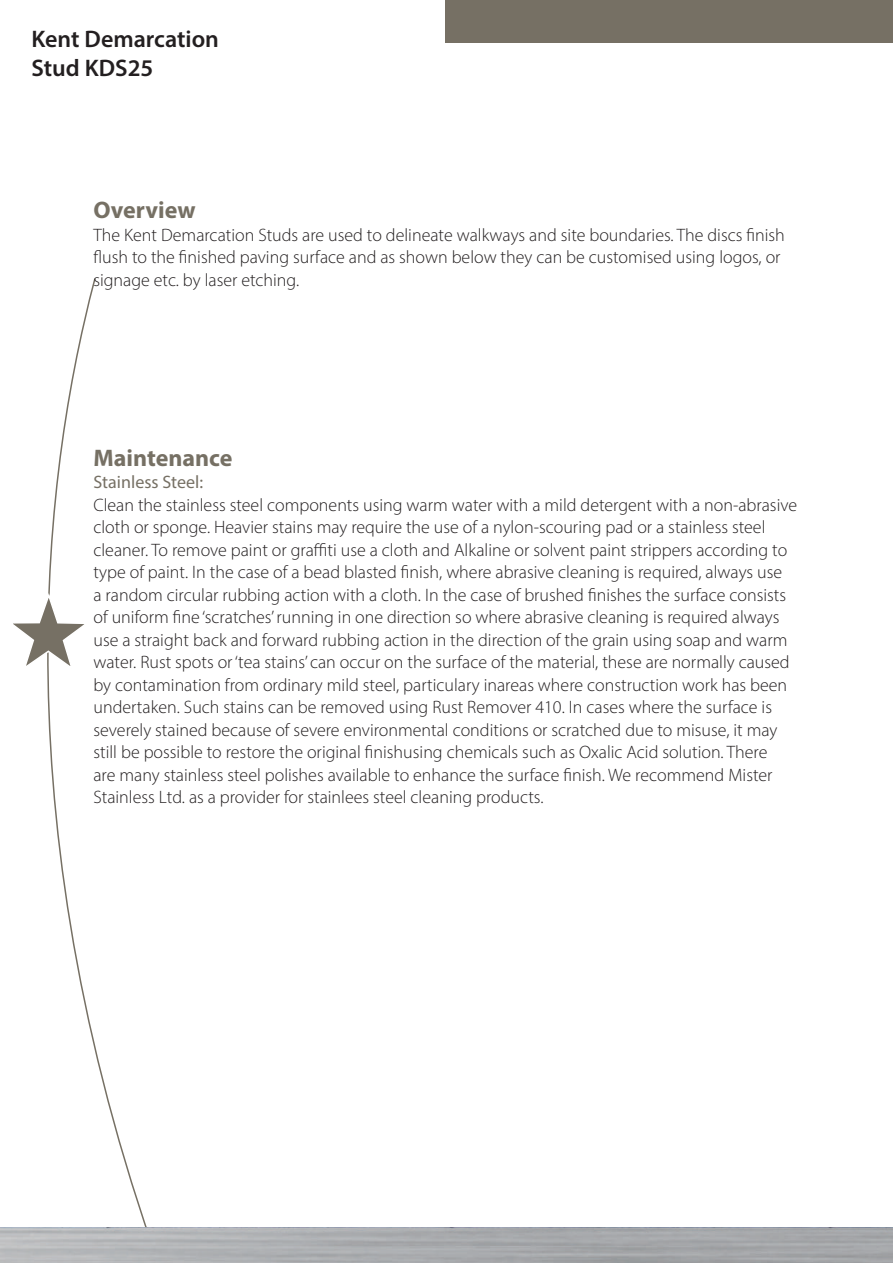
<style>
.page{position:relative;width:893px;height:1263px;background:#fff}
.page>*{position:absolute;margin:0;border:0;box-sizing:border-box;transform-origin:0 0}
.t1{font:600 24px/28.8px "Myriad Pro";color:#231f20}
.t2{font:700 24px "Myriad Pro";color:#767064}
.t3{font:300 18px/22.5px "Myriad Pro";color:#231f20}
.t4{font:18px "Myriad Pro";color:#767064}
</style>
<div class="page">
<div style="left:445px;top:0;width:448px;height:43px;background:#767064"></div>
<svg style="left:47px;top:278px;width:100px;height:949px"></svg>
<img style="left:0;top:1227px;width:893px;height:36px">
<svg style="left:13px;top:591px;width:78px;height:80px"></svg>
<h1 class="t1" style="left:31px;top:24px;width:189px">Kent Demarcation<br>Stud KDS25</h1>
<h1 class="t2" style="left:93px;top:194px;width:104px">Overview</h1>
<p class="t3" style="left:93px;top:223px;width:693px">The Kent Demarcation Studs are used to delineate walkways and site boundaries. The discs finish flush to the finished paving surface and as shown below they can be customised using logos, or signage etc. by laser etching.</p>
<h1 class="t2" style="left:93px;top:442px;width:140px">Maintenance</h1>
<p class="t4" style="left:93px;top:471px;width:111px">Stainless Steel:</p>
<p class="t3" style="left:93px;top:493px;width:705px">Clean the stainless steel components using warm water with a mild detergent with a non-abrasive cloth or sponge. Heavier stains may require the use of a nylon-scouring pad or a stainless steel cleaner. To remove paint or graffiti use a cloth and Alkaline or solvent paint strippers according to type of paint. In the case of a bead blasted finish, where abrasive cleaning is required, always use<br>a random circular rubbing action with a cloth. In the case of brushed finishes the surface consists of uniform fine ‘scratches’ running in one direction so where abrasive cleaning is required always use a straight back and forward rubbing action in the direction of the grain using soap and warm water. Rust spots or ‘tea stains’ can occur on the surface of the material, these are normally caused by contamination from ordinary mild steel, particulary inareas where construction work has been undertaken. Such stains can be removed using Rust Remover 410. In cases where the surface is severely stained because of severe environmental conditions or scratched due to misuse, it may still be possible to restore the original finishusing chemicals such as Oxalic Acid solution. There<br>are many stainless steel polishes available to enhance the surface finish. We recommend Mister Stainless Ltd. as a provider for stainlees steel cleaning products.</p>
</div>
